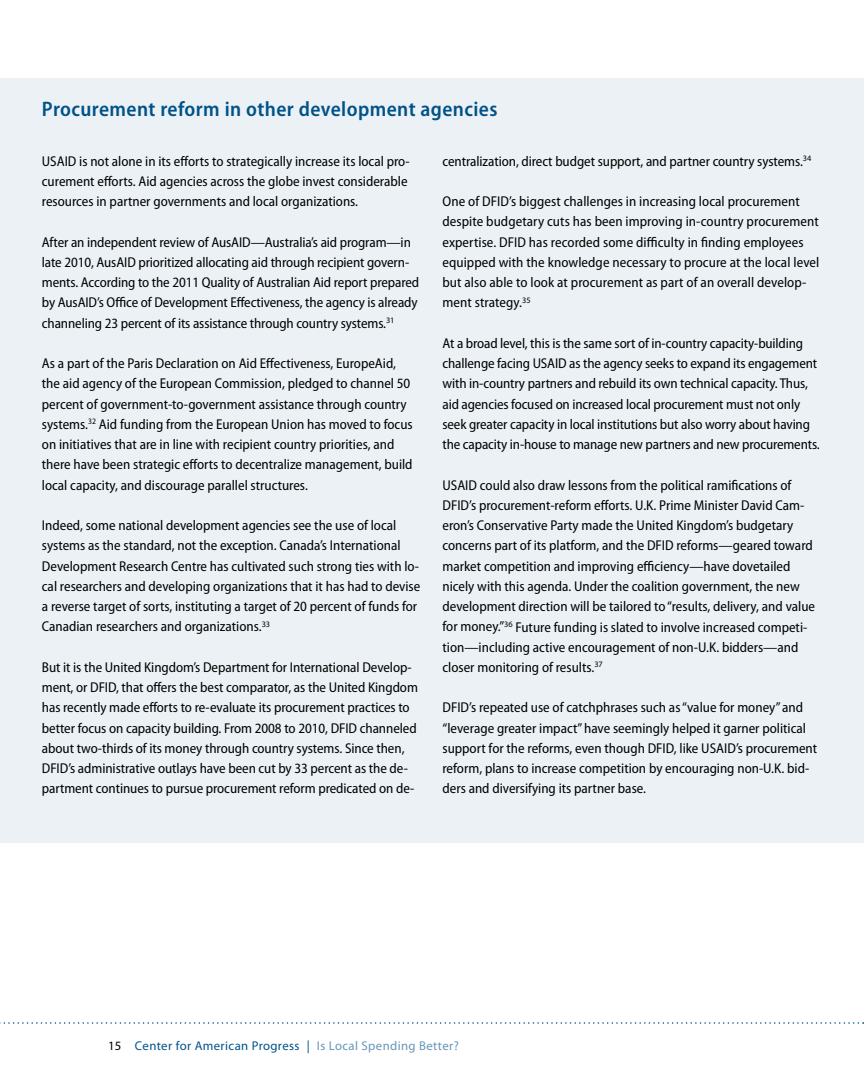
<style>
.page{position:relative;width:864px;height:1080px;background:#fff}
.page>*{position:absolute;margin:0;border:0;box-sizing:border-box;transform-origin:0 0}
.t1{font:600 semi-condensed 21px "Myriad Pro";letter-spacing:.02em;color:#005288}
.t2{font:semi-condensed 14.25px/20.2px "Myriad Pro";color:#000}
.t3{font:12.75px "Myriad Pro";letter-spacing:.03em;color:#005288}
.s1{color:#000}
.s2{color:#6697b8}
</style>
<div class="page">
<svg style="left:0;top:1022px;width:864px;height:2px"></svg>
<div style="left:0;top:123px;width:864px;height:720px;background:#ebf1f5"></div>
<div style="left:0;top:78px;width:864px;height:45px;background:#ebf1f5"></div>
<h1 class="t1" style="left:42px;top:98px;width:457px">Procurement reform in other development agencies</h1>
<p class="t2" style="left:42px;top:151px;width:369px">USAID is not alone in its efforts to strategically increase its local pro&shy;curement efforts. Aid agencies across the globe invest considerable resources in partner governments and local organizations.</p>
<p class="t2" style="left:42px;top:232px;width:379px">After an independent review of AusAID—Australia’s aid program—in late 2010, AusAID prioritized allocating aid through recipient govern&shy;ments. According to the 2011 Quality of Australian Aid report prepared by AusAID’s Office of Development Effectiveness, the agency is already channeling 23 percent of its assistance through country systems.<sup>31</sup></p>
<p class="t2" style="left:42px;top:354px;width:372px">As a part of the Paris Declaration on Aid Effectiveness, EuropeAid, the aid agency of the European Commission, pledged to channel 50 percent of government-to-government assistance through country systems.<sup>32</sup> Aid funding from the European Union has moved to focus on initiatives that are in line with recipient country priorities, and there have been strategic efforts to decentralize management, build local capacity, and discourage parallel structures.</p>
<p class="t2" style="left:42px;top:516px;width:380px">Indeed, some national development agencies see the use of local systems as the standard, not the exception. Canada’s International Development Research Centre has cultivated such strong ties with lo&shy;cal researchers and developing organizations that it has had to devise a reverse target of sorts, instituting a target of 20 percent of funds for Canadian researchers and organizations.<sup>33</sup></p>
<p class="t2" style="left:42px;top:657px;width:378px">But it is the United Kingdom’s Department for International Develop&shy;ment, or DFID, that offers the best comparator, as the United Kingdom has recently made efforts to re-evaluate its procurement practices to better focus on capacity building. From 2008 to 2010, DFID channeled about two-thirds of its money through country systems. Since then, DFID’s administrative outlays have been cut by 33 percent as the de&shy;partment continues to pursue procurement reform predicated on de-</p>
<p class="t2" style="left:443px;top:151px;width:370px">centralization, direct budget support, and partner country systems.<sup>34</sup></p>
<p class="t2" style="left:442px;top:192px;width:378px">One of DFID’s biggest challenges in increasing local procurement despite budgetary cuts has been improving in-country procurement expertise. DFID has recorded some difficulty in finding employees equipped with the knowledge necessary to procure at the local level but also able to look at procurement as part of an overall develop&shy;ment strategy.<sup>35</sup></p>
<p class="t2" style="left:442px;top:333px;width:379px">At a broad level, this is the same sort of in-country capacity-building challenge facing USAID as the agency seeks to expand its engagement with in-country partners and rebuild its own technical capacity. Thus, aid agencies focused on increased local procurement must not only seek greater capacity in local institutions but also worry about having the capacity in-house to manage new partners and new procurements.</p>
<p class="t2" style="left:442px;top:475px;width:374px">USAID could also draw lessons from the political ramifications of DFID’s procurement-reform efforts. U.K. Prime Minister David Cam&shy;eron’s Conservative Party made the United Kingdom’s budgetary concerns part of its platform, and the DFID reforms—geared toward market competition and improving efficiency—have dovetailed nicely with this agenda. Under the coalition government, the new development direction will be tailored to “results, delivery, and value for money.”<sup>36</sup> Future funding is slated to involve increased competi&shy;tion—including active encouragement of non-U.K. bidders—and closer monitoring of results.<sup>37</sup></p>
<p class="t2" style="left:442px;top:698px;width:376px">DFID’s repeated use of catchphrases such as “value for money” and “leverage greater impact” have seemingly helped it garner political support for the reforms, even though DFID, like USAID’s procurement reform, plans to increase competition by encouraging non-U.K. bid&shy;ders and diversifying its partner base.</p>
<p class="t3" style="left:108px;top:1038px;width:352px"><span class="s1">15</span> Center for American Progress | <span class="s2">Is Local Spending Better?</span></p>
</div>
